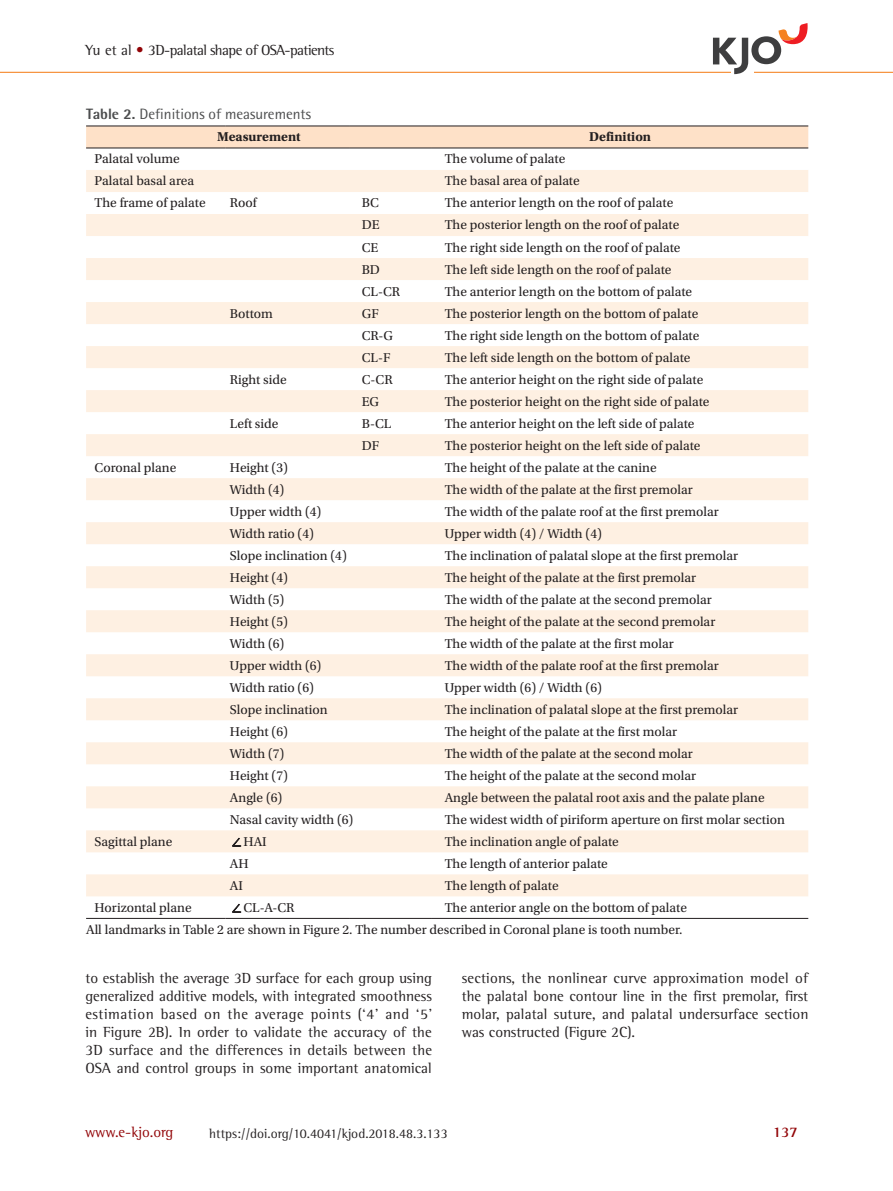
<style>
.page{position:relative;width:893px;height:1191px;background:#fff}
.page>*{position:absolute;margin:0;border:0;box-sizing:border-box;transform-origin:0 0}
.t1{font:15px/18px "Rotis Semi Serif Std";color:#231f20;text-align:justify}
.t2{font:15px "Rotis Semi Serif Std";letter-spacing:-.04em;color:#231f20}
.t3{font:15px "Rotis Semi Sans Std";color:#4b4c4d}
.t4{font:15px "Rotis Semi Serif Std";color:#920407}
.t5{font:700 15px "Rotis Semi Serif Std";color:#920407}
.t6{font:13.5px/22.4px "Utopia Std";color:#231f20}
.t7{font:13.5px "Rotis Semi Serif Std";color:#231f20}
.t8{font:700 13.5px "Utopia Std";color:#231f20}
.s1{color:#920407}
.s2{font-weight:800}
.s3{font-family:"Dotum"}
</style>
<div class="page">
<hr style="left:0;top:72px;width:893px;height:1px;background:#f58220">
<svg style="left:713px;top:23px;width:95px;height:51px"></svg>
<div style="left:86px;top:127px;width:722px;height:21px;background:#fee1c8"></div>
<svg style="left:86px;top:170px;width:722px;height:726px;fill:#fef2e6"></svg>
<hr style="left:86px;top:126px;width:140px;height:1px;background:#231f20">
<hr style="left:226px;top:126px;width:123px;height:1px;background:#231f20">
<hr style="left:349px;top:126px;width:83px;height:1px;background:#231f20">
<hr style="left:432px;top:126px;width:376px;height:1px;background:#231f20">
<hr style="left:86px;top:148px;width:140px;height:1px;background:#231f20">
<hr style="left:226px;top:148px;width:123px;height:1px;background:#231f20">
<hr style="left:349px;top:148px;width:83px;height:1px;background:#231f20">
<hr style="left:432px;top:148px;width:376px;height:1px;background:#231f20">
<hr style="left:86px;top:918px;width:140px;height:1px;background:#231f20">
<hr style="left:226px;top:918px;width:123px;height:1px;background:#231f20">
<hr style="left:349px;top:918px;width:83px;height:1px;background:#231f20">
<hr style="left:432px;top:918px;width:376px;height:1px;background:#231f20">
<svg style="left:232px;top:837px;width:9px;height:9px"></svg>
<svg style="left:232px;top:903px;width:9px;height:9px"></svg>
<p class="t2" style="left:85px;top:41px;width:251px">Yu et al <span class="s1">•</span> 3D-palatal shape of OSA-patients</p>
<p class="t3" style="left:86px;top:105px;width:226px"><span class="s2">Table 2.</span> Definitions of measurements</p>
<p class="t8" style="left:217px;top:129px;width:85px">Measurement</p>
<p class="t8" style="left:589px;top:129px;width:63px">Definition</p>
<p class="t6" style="left:95px;top:148px;width:87px">Palatal volume</p>
<p class="t6" style="left:445px;top:148px;width:122px">The volume of palate</p>
<p class="t6" style="left:95px;top:170px;width:101px">Palatal basal area</p>
<p class="t6" style="left:445px;top:170px;width:137px">The basal area of palate</p>
<p class="t6" style="left:95px;top:192px;width:113px">The frame of palate</p>
<p class="t6" style="left:230px;top:192px;width:28px">Roof</p>
<p class="t6" style="left:362px;top:192px;width:19px">BC</p>
<p class="t6" style="left:445px;top:192px;width:230px">The anterior length on the roof of palate</p>
<p class="t6" style="left:362px;top:214px;width:19px">DE</p>
<p class="t6" style="left:445px;top:214px;width:236px">The posterior length on the roof of palate</p>
<p class="t6" style="left:362px;top:236px;width:18px">CE</p>
<p class="t6" style="left:445px;top:236px;width:237px">The right side length on the roof of palate</p>
<p class="t6" style="left:362px;top:258px;width:20px">BD</p>
<p class="t6" style="left:445px;top:258px;width:228px">The left side length on the roof of palate</p>
<p class="t6" style="left:362px;top:280px;width:40px">CL-CR</p>
<p class="t6" style="left:445px;top:280px;width:249px">The anterior length on the bottom of palate</p>
<p class="t6" style="left:230px;top:302px;width:45px">Bottom</p>
<p class="t6" style="left:362px;top:302px;width:18px">GF</p>
<p class="t6" style="left:445px;top:302px;width:255px">The posterior length on the bottom of palate</p>
<p class="t6" style="left:362px;top:324px;width:33px">CR-G</p>
<p class="t6" style="left:445px;top:324px;width:256px">The right side length on the bottom of palate</p>
<p class="t6" style="left:362px;top:346px;width:30px">CL-F</p>
<p class="t6" style="left:445px;top:346px;width:247px">The left side length on the bottom of palate</p>
<p class="t6" style="left:230px;top:368px;width:58px">Right side</p>
<p class="t6" style="left:362px;top:368px;width:32px">C-CR</p>
<p class="t6" style="left:445px;top:368px;width:260px">The anterior height on the right side of palate</p>
<p class="t6" style="left:362px;top:390px;width:19px">EG</p>
<p class="t6" style="left:445px;top:390px;width:266px">The posterior height on the right side of palate</p>
<p class="t6" style="left:230px;top:412px;width:50px">Left side</p>
<p class="t6" style="left:362px;top:412px;width:31px">B-CL</p>
<p class="t6" style="left:445px;top:412px;width:251px">The anterior height on the left side of palate</p>
<p class="t6" style="left:362px;top:434px;width:19px">DF</p>
<p class="t6" style="left:445px;top:434px;width:257px">The posterior height on the left side of palate</p>
<p class="t6" style="left:95px;top:456px;width:83px">Coronal plane</p>
<p class="t6" style="left:230px;top:456px;width:59px">Height (3)</p>
<p class="t6" style="left:445px;top:456px;width:213px">The height of the palate at the canine</p>
<p class="t6" style="left:230px;top:478px;width:56px">Width (4)</p>
<p class="t6" style="left:445px;top:478px;width:250px">The width of the palate at the first premolar</p>
<p class="t6" style="left:230px;top:500px;width:93px">Upper width (4)</p>
<p class="t6" style="left:445px;top:500px;width:276px">The width of the palate roof at the first premolar</p>
<p class="t6" style="left:230px;top:522px;width:85px">Width ratio (4)</p>
<p class="t6" style="left:445px;top:522px;width:159px">Upper width (4) / Width (4)</p>
<p class="t6" style="left:230px;top:544px;width:118px">Slope inclination (4)</p>
<p class="t6" style="left:445px;top:544px;width:295px">The inclination of palatal slope at the first premolar</p>
<p class="t6" style="left:230px;top:566px;width:59px">Height (4)</p>
<p class="t6" style="left:445px;top:566px;width:253px">The height of the palate at the first premolar</p>
<p class="t6" style="left:230px;top:588px;width:56px">Width (5)</p>
<p class="t6" style="left:445px;top:588px;width:269px">The width of the palate at the second premolar</p>
<p class="t6" style="left:230px;top:610px;width:59px">Height (5)</p>
<p class="t6" style="left:445px;top:610px;width:272px">The height of the palate at the second premolar</p>
<p class="t6" style="left:230px;top:632px;width:56px">Width (6)</p>
<p class="t6" style="left:445px;top:632px;width:230px">The width of the palate at the first molar</p>
<p class="t6" style="left:230px;top:654px;width:93px">Upper width (6)</p>
<p class="t6" style="left:445px;top:654px;width:276px">The width of the palate roof at the first premolar</p>
<p class="t6" style="left:230px;top:676px;width:85px">Width ratio (6)</p>
<p class="t6" style="left:445px;top:676px;width:159px">Upper width (6) / Width (6)</p>
<p class="t6" style="left:230px;top:698px;width:99px">Slope inclination</p>
<p class="t6" style="left:445px;top:698px;width:295px">The inclination of palatal slope at the first premolar</p>
<p class="t6" style="left:230px;top:720px;width:59px">Height (6)</p>
<p class="t6" style="left:445px;top:720px;width:234px">The height of the palate at the first molar</p>
<p class="t6" style="left:230px;top:742px;width:56px">Width (7)</p>
<p class="t6" style="left:445px;top:742px;width:250px">The width of the palate at the second molar</p>
<p class="t6" style="left:230px;top:764px;width:59px">Height (7)</p>
<p class="t6" style="left:445px;top:764px;width:253px">The height of the palate at the second molar</p>
<p class="t6" style="left:230px;top:786px;width:54px">Angle (6)</p>
<p class="t6" style="left:445px;top:786px;width:322px">Angle between the palatal root axis and the palate plane</p>
<p class="t6" style="left:230px;top:808px;width:125px">Nasal cavity width (6)</p>
<p class="t6" style="left:445px;top:808px;width:342px">The widest width of piriform aperture on first molar section</p>
<p class="t6" style="left:95px;top:830px;width:79px">Sagittal plane</p>
<p class="t6" style="left:230px;top:830px;width:38px"><span class="s3">∠</span>HAI</p>
<p class="t6" style="left:445px;top:830px;width:176px">The inclination angle of palate</p>
<p class="t6" style="left:230px;top:852px;width:20px">AH</p>
<p class="t6" style="left:445px;top:852px;width:165px">The length of anterior palate</p>
<p class="t6" style="left:230px;top:874px;width:15px">AI</p>
<p class="t6" style="left:445px;top:874px;width:115px">The length of palate</p>
<p class="t6" style="left:95px;top:896px;width:99px">Horizontal plane</p>
<p class="t6" style="left:230px;top:896px;width:66px"><span class="s3">∠</span>CL-A-CR</p>
<p class="t6" style="left:86px;top:896px;width:602px;text-indent:359px">The anterior angle on the bottom of palate<br>All landmarks in Table 2 are shown in Figure 2. The number described in Coronal plane is tooth number.</p>
<p class="t1" style="left:85px;top:969px;width:348px">to establish the average 3D surface for each group using generalized additive models, with integrated smoothness estimation based on the average points (‘4’ and ‘5’ in Figure 2B). In order to validate the accuracy of the 3D surface and the differences in details between the OSA and control groups in some important anatomical</p>
<p class="t1" style="left:462px;top:969px;width:348px">sections, the nonlinear curve approximation model of the palatal bone contour line in the first premolar, first molar, palatal suture, and palatal undersurface section was constructed (Figure 2C).</p>
<p class="t4" style="left:85px;top:1122px;width:90px">www.e-kjo.org</p>
<p class="t7" style="left:209px;top:1125px;width:240px">https://doi.org/10.4041/kjod.2018.48.3.133</p>
<p class="t5" style="left:773px;top:1122px;width:27px">137</p>
</div>
